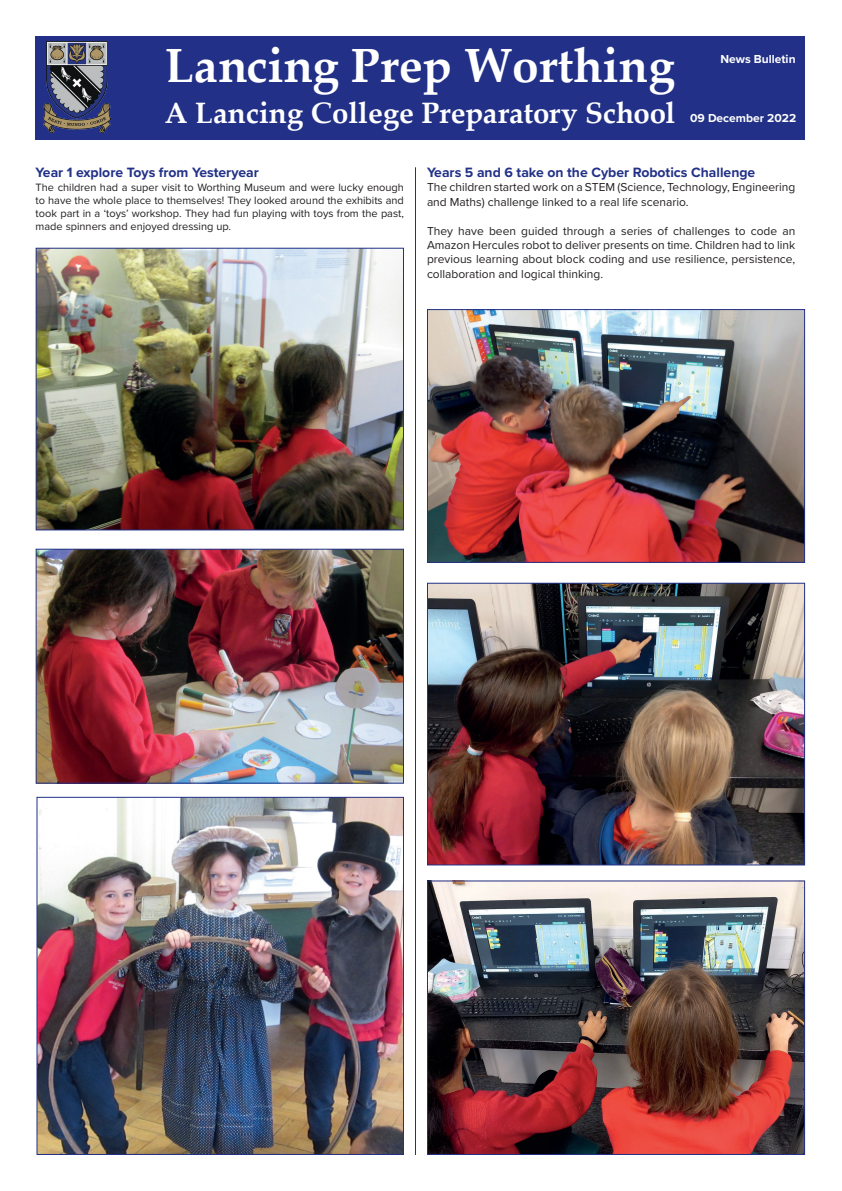
<style>
.page{position:relative;width:842px;height:1191px;background:#fff}
.page>*{position:absolute;margin:0;border:0;box-sizing:border-box;transform-origin:0 0}
.t1{font:700 48px "Palatino Linotype";color:#fff}
.t2{font:700 29.5px "Palatino Linotype";color:#fff}
.t3{font:700 14px "Proxima Nova";color:#223187}
.t4{font:12px/14.4px "Proxima Nova";color:#231f20}
.t5{font:700 12px "Proxima Nova";color:#fff}
.t6{font:11px/13.2px "Proxima Nova";color:#231f20;text-align:justify}
</style>
<div class="page">
<div style="left:35px;top:36px;width:770px;height:103px;background:#223187"></div>
<img style="left:43px;top:41px;width:67px;height:91px">
<img style="left:429px;top:311px;width:374px;height:250px">
<div style="left:427px;top:309px;width:378px;height:254px;border:1px solid #223187"></div>
<hr style="left:415px;top:167px;width:1px;height:988px;background:#223187">
<img style="left:38px;top:551px;width:364px;height:230px">
<div style="left:36px;top:549px;width:368px;height:234px;border:1px solid #223187"></div>
<img style="left:38px;top:250px;width:364px;height:278px">
<div style="left:36px;top:248px;width:368px;height:282px;border:1px solid #223187"></div>
<img style="left:38px;top:799px;width:364px;height:354px">
<div style="left:36px;top:797px;width:368px;height:358px;border:1px solid #223187"></div>
<img style="left:429px;top:585px;width:374px;height:278px">
<div style="left:427px;top:583px;width:378px;height:282px;border:1px solid #223187"></div>
<img style="left:429px;top:882px;width:374px;height:271px">
<div style="left:427px;top:880px;width:378px;height:275px;border:1px solid #223187"></div>
<h1 class="t1" style="left:165px;top:32px;width:511px">Lancing Prep Worthing</h1>
<h2 class="t2" style="left:165px;top:92px;width:512px">A Lancing College Preparatory School</h2>
<p class="t5" style="left:720px;top:50px;width:77px">News Bulletin</p>
<p class="t5" style="left:690px;top:110px;width:108px">09 December 2022</p>
<p class="t3" style="left:36px;top:162px;width:225px">Year 1 explore Toys from Yesteryear</p>
<p class="t6" style="left:36px;top:180px;width:370px">The children had a super visit to Worthing Museum and were lucky enough to have the whole place to themselves! They looked around the exhibits and took part in a ‘toys’ workshop. They had fun playing with toys from the past, made spinners and enjoyed dressing up.</p>
<p class="t3" style="left:427px;top:162px;width:330px">Years 5 and 6 take on the Cyber Robotics Challenge</p>
<p class="t4" style="left:427px;top:180px;width:370px">The children started work on a STEM (Science, Technology, Engineering and Maths) challenge linked to a real life scenario.</p>
<p class="t4" style="left:427px;top:223px;width:370px;text-align:justify">They have been guided through a series of challenges to code an Amazon Hercules robot to deliver presents on time. Children had to link previous learning about block coding and use resilience, persistence, collaboration and logical thinking.</p>
</div>
